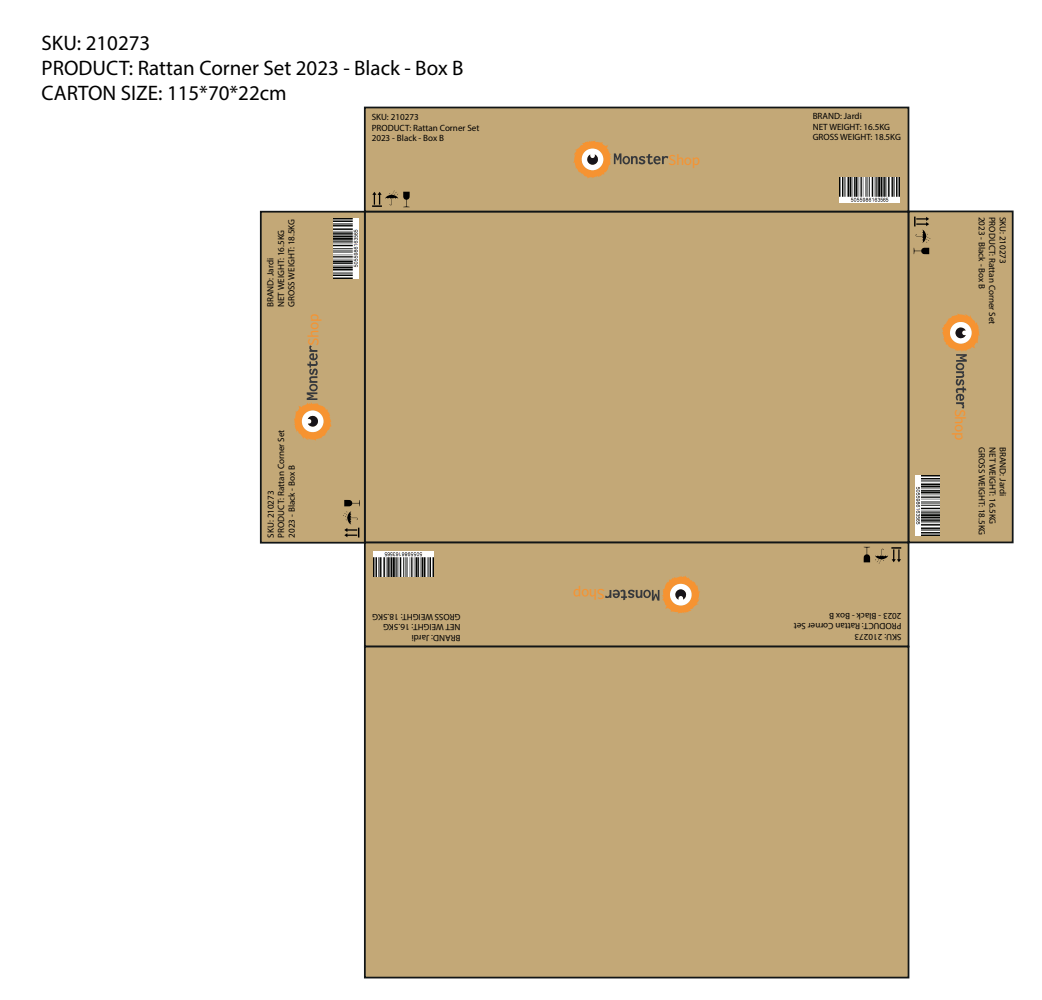
<style>
.page{position:relative;width:1042px;height:1000px;background:#fff}
.page>*{position:absolute;margin:0;border:0;box-sizing:border-box;transform-origin:0 0}
.t1{font:21px/25.2px "Myriad Pro";color:#000001}
.t2{font:15.22px "Source Sans Pro";letter-spacing:-.025em;color:#f69331}
.t3{font:9.1px/10.5px "Myriad Pro";color:#000001}
</style>
<div class="page">
<div style="left:364px;top:211px;width:545px;height:332px;background:#c3a877"></div>
<div style="left:364px;top:107px;width:545px;height:105px;background:#c3a877;border:2px solid #111516"></div>
<svg style="left:573px;top:140px;width:95px;height:38px"></svg>
<svg style="left:372px;top:190px;width:38px;height:17px"></svg>
<img style="left:839px;top:178px;width:60px;height:24px">
<div style="left:364px;top:541px;width:545px;height:106px;background:#c3a877;border:2px solid #111516"></div>
<svg style="left:605px;top:576px;width:95px;height:37px"></svg>
<svg style="left:863px;top:547px;width:38px;height:16px"></svg>
<img style="left:374px;top:551px;width:60px;height:25px">
<div style="left:908px;top:210px;width:105px;height:333px;background:#c3a877;border:2px solid #111516"></div>
<svg style="left:942px;top:313px;width:37px;height:95px"></svg>
<svg style="left:913px;top:216px;width:17px;height:38px"></svg>
<img style="left:915px;top:475px;width:25px;height:60px">
<div style="left:260px;top:211px;width:106px;height:332px;background:#c3a877;border:2px solid #111516"></div>
<svg style="left:294px;top:345px;width:38px;height:96px"></svg>
<svg style="left:343px;top:500px;width:17px;height:37px"></svg>
<img style="left:334px;top:219px;width:24px;height:60px">
<div style="left:364px;top:645px;width:545px;height:333px;background:#c3a877;border:2px solid #111516"></div>
<h1 class="t1" style="left:42px;top:30px;width:423px">SKU: 210273<br>PRODUCT: Rattan Corner Set 2023 - Black - Box B<br>CARTON SIZE: 115*70*22cm</h1>
<p class="t3" style="left:372px;top:112px;width:109px">SKU: 210273<br>PRODUCT: Rattan Corner Set<br>2023 - Black - Box B</p>
<p class="t3" style="left:813px;top:111px;width:90px">BRAND: Jardi<br>NET WEIGHT: 16.5KG<br>GROSS WEIGHT: 18.5KG</p>
<p class="t3" style="left:265px;top:307px;width:90px;rotate:-90deg">BRAND: Jardi<br>NET WEIGHT: 16.5KG<br>GROSS WEIGHT: 18.5KG</p>
<h2 class="t2" style="left:303px;top:345px;width:33px;rotate:-90deg">Shop</h2>
<p class="t3" style="left:265px;top:537px;width:109px;rotate:-90deg">SKU: 210273<br>PRODUCT: Rattan Corner Set<br>2023 - Black - Box B</p>
<p class="t3" style="left:460px;top:643px;width:90px;rotate:-180deg">BRAND: Jardi<br>NET WEIGHT: 16.5KG<br>GROSS WEIGHT: 18.5KG</p>
<h2 class="t2" style="left:668px;top:150px;width:33px">Shop</h2>
<h2 class="t2" style="left:605px;top:604px;width:33px;rotate:-180deg">Shop</h2>
<p class="t3" style="left:901px;top:642px;width:109px;rotate:-180deg">SKU: 210273<br>PRODUCT: Rattan Corner Set<br>2023 - Black - Box B</p>
<p class="t3" style="left:987px;top:216px;width:74px;rotate:90deg">2023 - Black - Box B</p>
<p class="t3" style="left:997px;top:216px;width:109px;rotate:90deg">PRODUCT: Rattan Corner Set</p>
<p class="t3" style="left:1008px;top:216px;width:48px;rotate:90deg">SKU: 210273</p>
<h2 class="t2" style="left:970px;top:408px;width:33px;rotate:90deg">Shop</h2>
<p class="t3" style="left:987px;top:447px;width:90px;rotate:90deg">GROSS WEIGHT: 18.5KG</p>
<p class="t3" style="left:998px;top:447px;width:79px;rotate:90deg">NET WEIGHT: 16.5KG</p>
<p class="t3" style="left:1008px;top:447px;width:51px;rotate:90deg">BRAND: Jardi</p>
</div>
